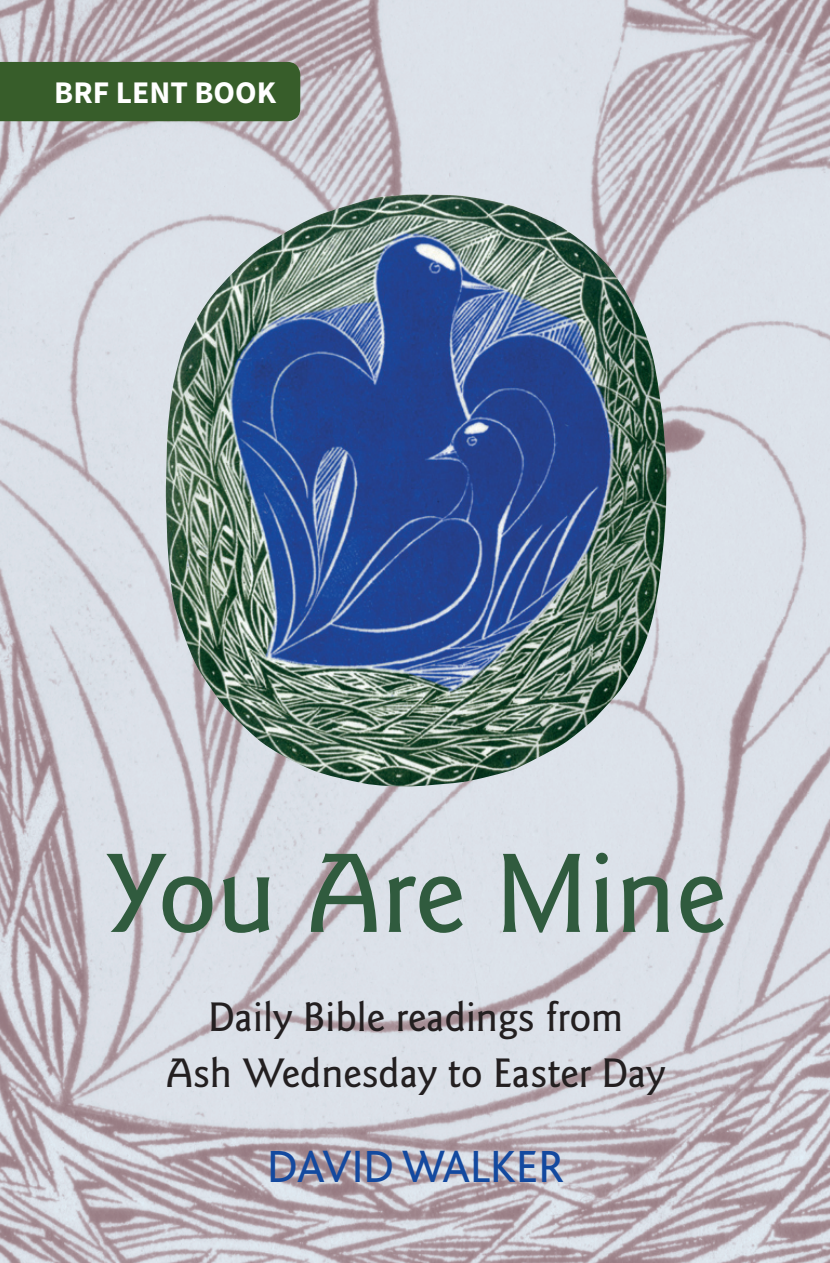
<style>
.page{position:relative;width:830px;height:1263px;background:#fff}
.page>*{position:absolute;margin:0;border:0;box-sizing:border-box;transform-origin:0 0}
.t1{font:500 117px "Goudy Sans Std";color:#305b3e}
.t2{font:47.25px "Bliss";color:#13499f}
.t3{font:500 42.75px/56.2px "Goudy Sans Std";color:#231f20;text-align:center}
.t4{font:700 31.5px "Source Sans Pro";color:#fff}
</style>
<div class="page">
<img style="left:0;top:0;width:829px;height:1263px">
<img style="left:165px;top:194px;width:501px;height:593px">
<div style="left:0;top:62px;width:300px;height:59px;background:#375d2a"></div>
<p class="t4" style="left:54px;top:73px;width:223px">BRF LENT BOOK</p>
<p class="t1" style="left:105px;top:827px;width:622px">You Are Mine</p>
<p class="t3" style="left:166px;top:989px;width:501px">Daily Bible readings from<br>Ash Wednesday to Easter Day</p>
<p class="t2" style="left:267px;top:1142px;width:298px">DAVID WALKER</p>
</div>
